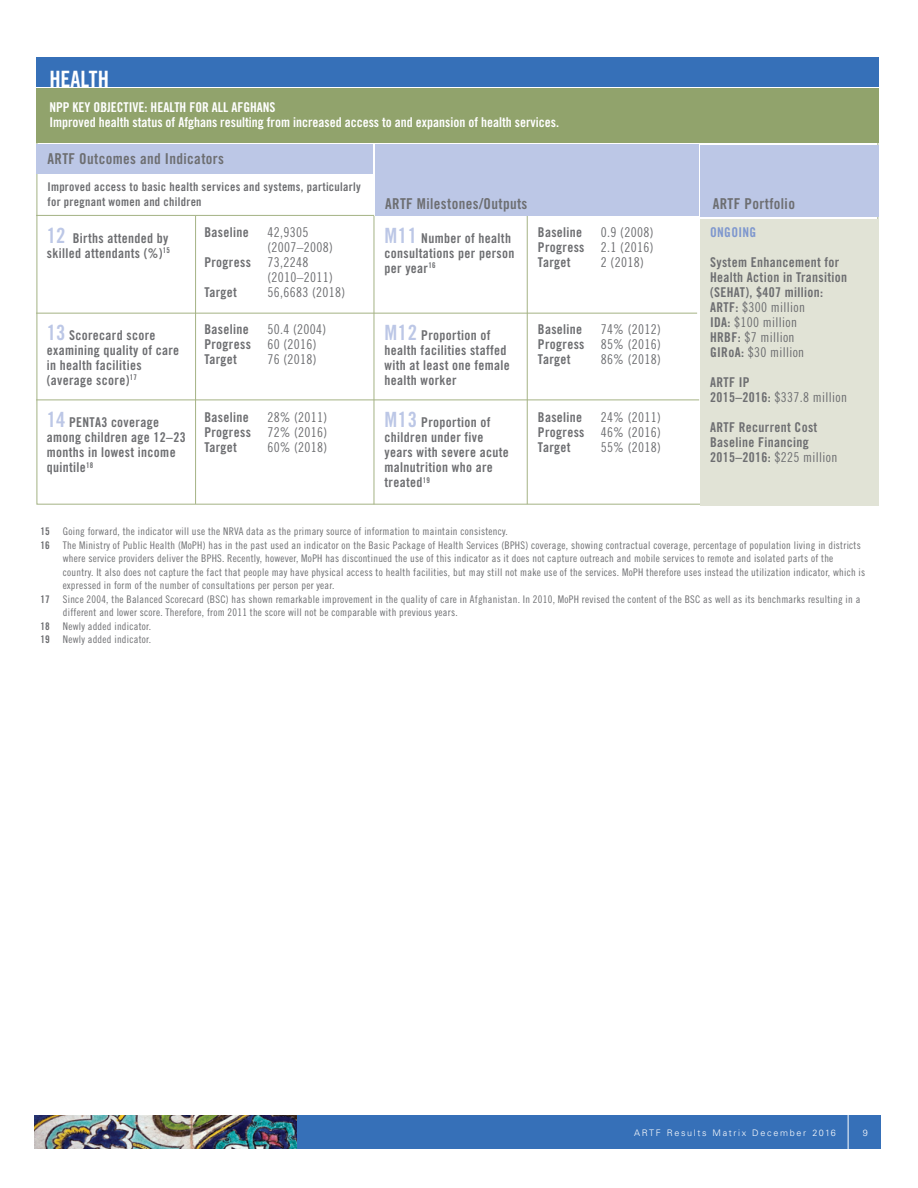
<style>
.page{position:relative;width:918px;height:1188px;background:#fff}
.page>*{position:absolute;margin:0;border:0;box-sizing:border-box;transform-origin:0 0}
.t1{font:22.5px "Trade Gothic Bold Cond Twenty";color:#fff}
.t2{font:15px "Trade Gothic Bold Cond Twenty";letter-spacing:.025em;color:#6d6e71}
.t3{font:13.5px/15px "Trade Gothic Bold Cond Twenty";letter-spacing:.025em;color:#6d6e71}
.t4{font:13.5px/15px "Trade Gothic Cond Eighteen";letter-spacing:.025em;color:#6d6e71;text-align:right}
.t5{font:13.5px/15px "Trade Gothic Bold Cond Twenty";color:#fff}
.t6{font:13.5px "Trade Gothic Bold Cond Twenty";letter-spacing:.025em;color:#7e97ce}
.t7{font:12px/15px "Trade Gothic Bold Cond Twenty";letter-spacing:.025em;color:#6d6e71}
.t8{font:10.5px "Trade Gothic Cond Eighteen";letter-spacing:.025em;color:#6d6e71}
.t9{font:300 9px "Univers";letter-spacing:.18em;color:#fff}
.s1{font-size:21px;color:#bcc7e6}
.s2{font-family:"Trade Gothic Cond Eighteen"}
.s3{font-family:"Trade Gothic Bold Cond Twenty"}
</style>
<div class="page">
<div style="left:57px;top:1115px;width:824px;height:34px;background:#3670b8"></div>
<img style="left:35px;top:1115px;width:262px;height:34px">
<hr style="left:848px;top:1105px;width:1px;height:83px;background:#fff">
<div style="left:37px;top:58px;width:842px;height:29px;background:#3670b8"></div>
<div style="left:37px;top:145px;width:336px;height:29px;background:#bcc7e6"></div>
<div style="left:375px;top:145px;width:323px;height:71px;background:#bcc7e6"></div>
<div style="left:700px;top:145px;width:178px;height:72px;background:#bcc7e6"></div>
<div style="left:700px;top:219px;width:178px;height:286px;background:#e1e3d6"></div>
<div style="left:37px;top:88px;width:842px;height:55px;background:#91a36c"></div>
<hr style="left:36px;top:215px;width:338px;height:1px;background:#a4b284">
<hr style="left:36px;top:313px;width:661px;height:1px;background:#a4b284">
<hr style="left:36px;top:400px;width:663px;height:1px;background:#a4b284">
<hr style="left:195px;top:216px;width:1px;height:288px;background:#a4b284">
<hr style="left:374px;top:216px;width:1px;height:288px;background:#a4b284">
<hr style="left:527px;top:216px;width:1px;height:288px;background:#a4b284">
<h1 class="t1" style="left:49px;top:65px;width:61px">HEALTH</h1>
<p class="t5" style="left:49px;top:100px;width:511px">NPP KEY OBJECTIVE: HEALTH FOR ALL AFGHANS<br>Improved health status of Afghans resulting from increased access to and expansion of health services.</p>
<h2 class="t2" style="left:47px;top:149px;width:178px">ARTF Outcomes and Indicators</h2>
<p class="t7" style="left:47px;top:179px;width:315px">Improved access to basic health services and systems, particularly for pregnant women and children</p>
<h2 class="t2" style="left:385px;top:194px;width:144px">ARTF Milestones/Outputs</h2>
<h2 class="t2" style="left:713px;top:194px;width:84px">ARTF Portfolio</h2>
<p class="t3" style="left:47px;top:230px;width:125px"><span class="s1">12</span> Births attended by skilled attendants (%)<sup>15</sup></p>
<p class="t3" style="left:47px;top:327px;width:134px"><span class="s1">13</span> Scorecard score examining quality of care in health facilities (average score)<sup>17</sup></p>
<p class="t3" style="left:47px;top:415px;width:140px"><span class="s1">14</span> PENTA3 coverage among children age 12–23 months in lowest income quintile<sup>18</sup></p>
<p class="t3" style="left:204px;top:225px;width:46px">Baseline</p>
<p class="t4" style="left:267px;top:225px;width:67px;text-align:left">42,9305 (2007–2008)</p>
<p class="t3" style="left:204px;top:255px;width:105px">Progress <span class="s2">73,2248</span></p>
<p class="t4" style="left:267px;top:270px;width:67px">(2010–2011)</p>
<p class="t3" style="left:204px;top:285px;width:34px">Target</p>
<p class="t4" style="left:267px;top:285px;width:79px">56,6683 (2018)</p>
<p class="t3" style="left:204px;top:322px;width:46px">Baseline</p>
<p class="t4" style="left:267px;top:322px;width:60px">50.4 (2004)</p>
<p class="t3" style="left:204px;top:337px;width:114px">Progress <span class="s2">60 (2016)<br></span>Target</p>
<p class="t4" style="left:267px;top:352px;width:51px">76 (2018)</p>
<p class="t4" style="left:204px;top:409px;width:125px">28% (2011)<br><span class="s3">Progress</span> 72% (2016)</p>
<p class="t3" style="left:204px;top:439px;width:34px">Target</p>
<p class="t4" style="left:267px;top:439px;width:62px">60% (2018)</p>
<p class="t3" style="left:204px;top:409px;width:46px">Baseline</p>
<p class="t3" style="left:385px;top:230px;width:131px"><span class="s1">M11</span> Number of health consultations per person per year<sup>16</sup></p>
<p class="t3" style="left:385px;top:327px;width:127px"><span class="s1">M12</span> Proportion of health facilities staffed with at least one female health worker</p>
<p class="t3" style="left:385px;top:415px;width:126px"><span class="s1">M13</span> Proportion of children under five years with severe acute malnutrition who are treated<sup>19</sup></p>
<p class="t4" style="left:538px;top:225px;width:117px">0.9 (2008)<br><span class="s3">Progress</span> 2.1 (2016)</p>
<p class="t3" style="left:538px;top:255px;width:34px">Target</p>
<p class="t4" style="left:601px;top:255px;width:44px">2 (2018)</p>
<p class="t3" style="left:538px;top:225px;width:46px">Baseline</p>
<p class="t4" style="left:538px;top:322px;width:125px">74% (2012)<br><span class="s3">Progress</span> 85% (2016)</p>
<p class="t3" style="left:538px;top:352px;width:34px">Target</p>
<p class="t4" style="left:601px;top:352px;width:62px">86% (2018)</p>
<p class="t3" style="left:538px;top:322px;width:46px">Baseline</p>
<p class="t4" style="left:538px;top:409px;width:125px">24% (2011)<br><span class="s3">Progress</span> 46% (2016)</p>
<p class="t3" style="left:538px;top:439px;width:34px">Target</p>
<p class="t4" style="left:601px;top:439px;width:62px">55% (2018)</p>
<p class="t3" style="left:538px;top:409px;width:46px">Baseline</p>
<p class="t6" style="left:710px;top:224px;width:48px">ONGOING</p>
<p class="t3" style="left:710px;top:255px;width:139px">System Enhancement for<br>Health Action in Transition (SEHAT), $407 million:</p>
<p class="t4" style="left:710px;top:300px;width:96px;text-align:left"><span class="s3">ARTF:</span> $300 million<br><span class="s3">IDA:</span> $100 million<br><span class="s3">HRBF:</span> $7 million<br><span class="s3">GIRoA:</span> $30 million</p>
<p class="t3" style="left:710px;top:375px;width:41px">ARTF IP</p>
<p class="t4" style="left:710px;top:390px;width:138px"><span class="s3">2015–2016:</span> $337.8 million</p>
<p class="t3" style="left:710px;top:420px;width:109px">ARTF Recurrent Cost<br>Baseline Financing</p>
<p class="t4" style="left:710px;top:450px;width:129px"><span class="s3">2015–2016:</span> $225 million</p>
<p class="t8" style="left:40px;top:525px;width:469px"><span class="s3">15</span> Going forward, the indicator will use the NRVA data as the primary source of information to maintain consistency.</p>
<p class="t8" style="left:40px;top:539px;width:822px"><span class="s3">16</span> The Ministry of Public Health (MoPH) has in the past used an indicator on the Basic Package of Health Services (BPHS) coverage, showing contractual coverage, percentage of population living in districts</p>
<p class="t8" style="left:63px;top:552px;width:772px">where service providers deliver the BPHS. Recently, however, MoPH has discontinued the use of this indicator as it does not capture outreach and mobile services to remote and isolated parts of the</p>
<p class="t8" style="left:63px;top:566px;width:804px">country. It also does not capture the fact that people may have physical access to health facilities, but may still not make use of the services. MoPH therefore uses instead the utilization indicator, which is</p>
<p class="t8" style="left:63px;top:579px;width:273px">expressed in form of the number of consultations per person per year.</p>
<p class="t8" style="left:40px;top:593px;width:822px"><span class="s3">17</span> Since 2004, the Balanced Scorecard (BSC) has shown remarkable improvement in the quality of care in Afghanistan. In 2010, MoPH revised the content of the BSC as well as its benchmarks resulting in a</p>
<p class="t8" style="left:63px;top:606px;width:396px">different and lower score. Therefore, from 2011 the score will not be comparable with previous years.</p>
<p class="t8" style="left:40px;top:620px;width:112px"><span class="s3">18</span> Newly added indicator.</p>
<p class="t8" style="left:40px;top:633px;width:112px"><span class="s3">19</span> Newly added indicator.</p>
<p class="t9" style="left:634px;top:1128px;width:203px">ARTF Results Matrix December 2016</p>
<p class="t9" style="left:863px;top:1128px;width:7px">9</p>
</div>
